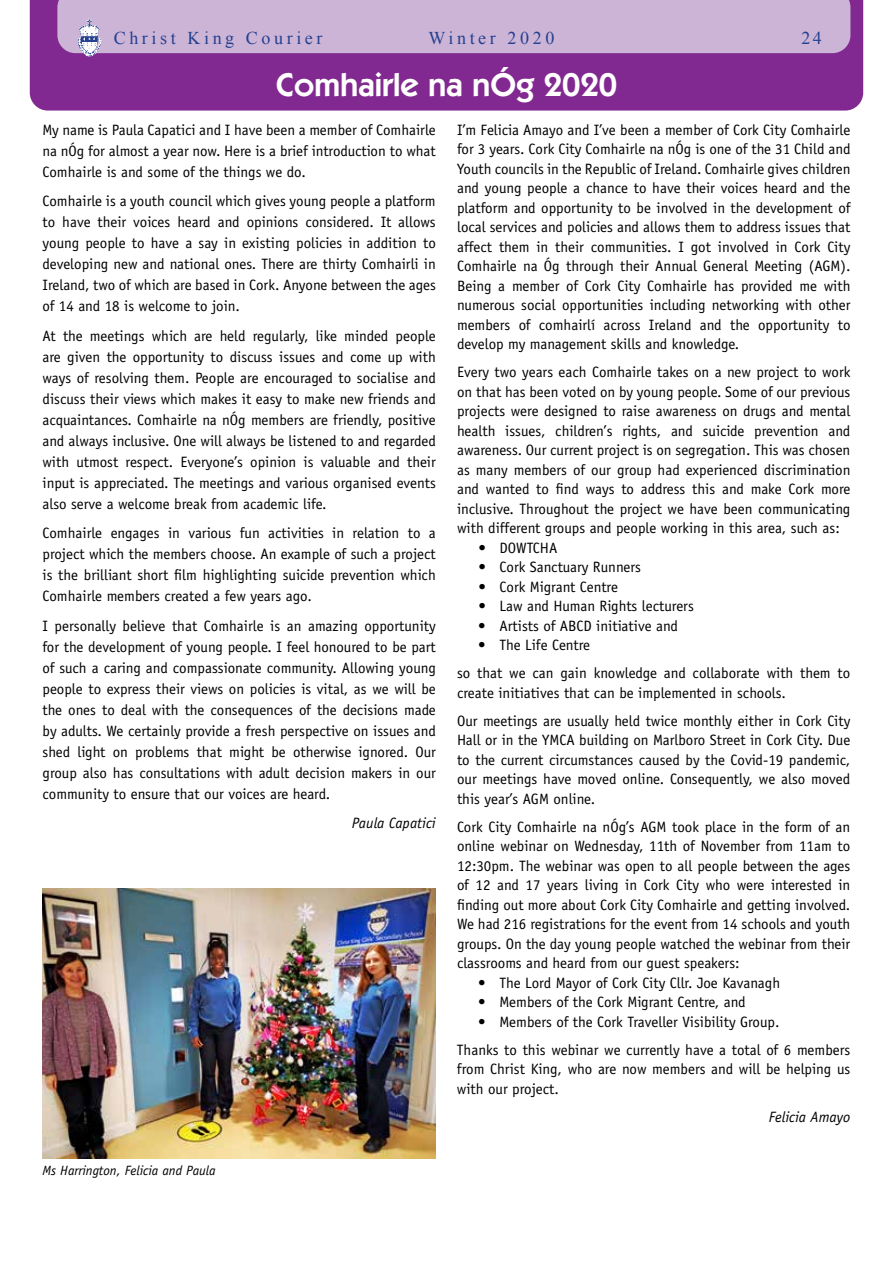
<style>
.page{position:relative;width:893px;height:1263px;background:#fff}
.page>*{position:absolute;margin:0;border:0;box-sizing:border-box;transform-origin:0 0}
.t1{font:600 33px "Itc Kabel";color:#fff}
.t2{font:18px "Times New Roman";letter-spacing:.2em;color:#25408f}
.t3{font:15px/19.5px "Officina Sans";color:#000;text-align:justify}
.t4{font:italic 15px "Officina Sans";color:#000}
.t5{font:italic 13.5px "Officina Sans";color:#000}
</style>
<div class="page">
<div style="left:30px;top:0;width:833px;height:111px;background:#812990"></div>
<div style="left:57px;top:0;width:793px;height:53px;background:#ccb4d7"></div>
<img style="left:77px;top:19px;width:25px;height:38px">
<img style="left:43px;top:889px;width:392px;height:269px">
<p class="t2" style="left:114px;top:26px;width:210px">Christ King Courier</p>
<p class="t2" style="left:429px;top:26px;width:127px">Winter 2020</p>
<p class="t2" style="left:802px;top:26px;width:22px">24</p>
<h1 class="t1" style="left:276px;top:65px;width:343px">Comhairle na nÓg 2020</h1>
<p class="t3" style="left:43px;top:119px;width:395px;line-height:21px">My name is Paula Capatici and I have been a member of Comhairle na nÓg for almost a year now. Here is a brief introduction to what Comhairle is and some of the things we do.</p>
<p class="t3" style="left:43px;top:191px;width:395px;line-height:21px">Comhairle is a youth council which gives young people a platform to have their voices heard and opinions considered. It allows young people to have a say in existing policies in addition to developing new and national ones. There are thirty Comhairli in Ireland, two of which are based in Cork. Anyone between the ages of 14 and 18 is welcome to join.</p>
<p class="t3" style="left:43px;top:325px;width:395px;line-height:21px">At the meetings which are held regularly, like minded people are given the opportunity to discuss issues and come up with ways of resolving them. People are encouraged to socialise and discuss their views which makes it easy to make new friends and acquaintances. Comhairle na nÓg members are friendly, positive and always inclusive. One will always be listened to and regarded with utmost respect. Everyone’s opinion is valuable and their input is appreciated. The meetings and various organised events also serve a welcome break from academic life.</p>
<p class="t3" style="left:43px;top:523px;width:395px;line-height:21px">Comhairle engages in various fun activities in relation to a project which the members choose. An example of such a project is the brilliant short film highlighting suicide prevention which Comhairle members created a few years ago.</p>
<p class="t3" style="left:43px;top:615px;width:395px;line-height:21px">I personally believe that Comhairle is an amazing opportunity for the development of young people. I feel honoured to be part of such a caring and compassionate community. Allowing young people to express their views on policies is vital, as we will be the ones to deal with the consequences of the decisions made by adults. We certainly provide a fresh perspective on issues and shed light on problems that might be otherwise ignored. Our group also has consultations with adult decision makers in our community to ensure that our voices are heard.</p>
<p class="t4" style="left:352px;top:814px;width:86px">Paula Capatici</p>
<p class="t3" style="left:457px;top:120px;width:395px">I’m Felicia Amayo and I’ve been a member of Cork City Comhairle for 3 years. Cork City Comhairle na nÓg is one of the 31 Child and Youth councils in the Republic of Ireland. Comhairle gives children and young people a chance to have their voices heard and the platform and opportunity to be involved in the development of local services and policies and allows them to address issues that affect them in their communities. I got involved in Cork City Comhairle na Óg through their Annual General Meeting (AGM).<br>Being a member of Cork City Comhairle has provided me with numerous social opportunities including networking with other members of comhairlí across Ireland and the opportunity to develop my management skills and knowledge.</p>
<p class="t3" style="left:457px;top:362px;width:395px">Every two years each Comhairle takes on a new project to work on that has been voted on by young people. Some of our previous projects were designed to raise awareness on drugs and mental health issues, children’s rights, and suicide prevention and awareness. Our current project is on segregation. This was chosen as many members of our group had experienced discrimination and wanted to find ways to address this and make Cork more inclusive. Throughout the project we have been communicating with different groups and people working in this area, such as:</p>
<p class="t3" style="left:478px;top:538px;width:81px">• DOWTCHA</p>
<p class="t3" style="left:478px;top:557px;width:164px">• Cork Sanctuary Runners</p>
<p class="t3" style="left:478px;top:577px;width:141px">• Cork Migrant Centre</p>
<p class="t3" style="left:478px;top:596px;width:217px">• Law and Human Rights lecturers</p>
<p class="t3" style="left:478px;top:616px;width:201px">• Artists of ABCD initiative and</p>
<p class="t3" style="left:457px;top:631px;width:395px;line-height:28px;text-indent:21px">• The Life Centre<br>so that we can gain knowledge and collaborate with them to</p>
<p class="t3" style="left:457px;top:678px;width:395px;line-height:28px">create initiatives that can be implemented in schools.<br>Our meetings are usually held twice monthly either in Cork City</p>
<p class="t3" style="left:457px;top:730px;width:395px">Hall or in the YMCA building on Marlboro Street in Cork City. Due to the current circumstances caused by the Covid-19 pandemic, our meetings have moved online. Consequently, we also moved this year’s AGM online.</p>
<p class="t3" style="left:457px;top:817px;width:395px">Cork City Comhairle na nÓg’s AGM took place in the form of an online webinar on Wednesday, 11th of November from 11am to 12:30pm. The webinar was open to all people between the ages of 12 and 17 years living in Cork City who were interested in finding out more about Cork City Comhairle and getting involved.<br>We had 216 registrations for the event from 14 schools and youth groups. On the day young people watched the webinar from their classrooms and heard from our guest speakers:</p>
<p class="t3" style="left:478px;top:973px;width:303px">• The Lord Mayor of Cork City Cllr. Joe Kavanagh</p>
<p class="t3" style="left:478px;top:992px;width:269px">• Members of the Cork Migrant Centre, and</p>
<p class="t3" style="left:457px;top:1008px;width:395px;line-height:28px;text-indent:21px">• Members of the Cork Traveller Visibility Group.<br>Thanks to this webinar we currently have a total of 6 members</p>
<p class="t3" style="left:457px;top:1059px;width:395px">from Christ King, who are now members and will be helping us with our project.</p>
<p class="t4" style="left:769px;top:1108px;width:83px">Felicia Amayo</p>
<p class="t5" style="left:43px;top:1163px;width:175px">Ms Harrington, Felicia and Paula</p>
</div>
